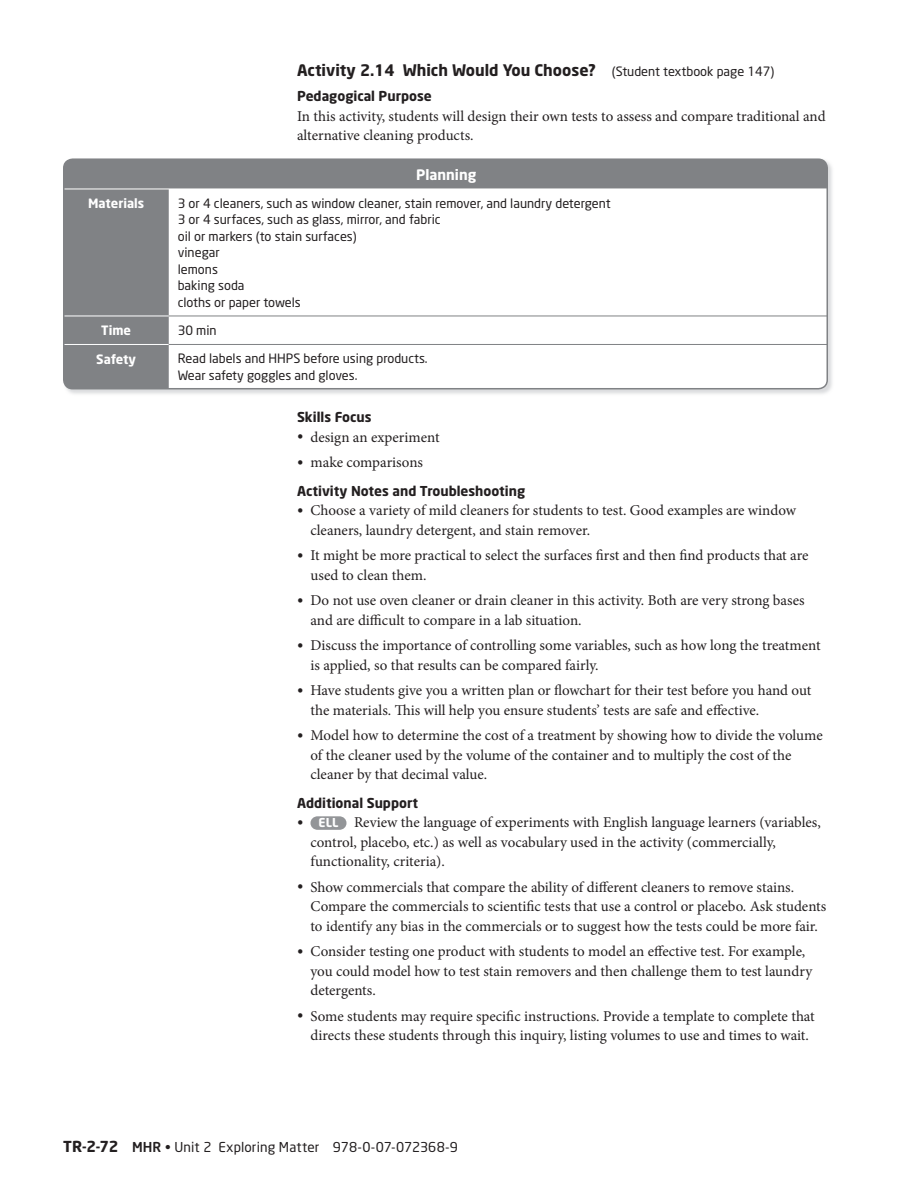
<style>
.page{position:relative;width:918px;height:1188px;background:#fff}
.page>*{position:absolute;margin:0;border:0;box-sizing:border-box;transform-origin:0 0}
.t1{font:700 15.75px "Neo Sans";color:#231f20}
.t2{font:15px/19.5px "Minion Pro";color:#231f20}
.t3{font:700 14.25px "Neo Sans";color:#fff}
.t4{font:700 13.5px "Neo Sans";color:#231f20}
.t5{font:13.5px "Neo Sans";letter-spacing:.005em;color:#231f20}
.t6{font:12.75px/16.5px "Neo Sans";color:#231f20}
.t7{font:700 12.75px "Neo Sans";color:#fff}
.s1{font-weight:400;font-size:12.75px}
.s2{font-size:16.5px}
.s3{font-family:"Neo Sans";font-weight:700;font-size:12.15px;color:#fff}
.s4{font-weight:700;font-size:15px}
.s5{font-weight:500}
</style>
<div class="page">
<img style="left:63px;top:162px;width:769px;height:232px">
<svg style="left:64px;top:161px;width:763px;height:228px"></svg>
<svg style="left:66px;top:188px;width:759px;height:157px"></svg>
<hr style="left:169px;top:316px;width:658px;height:1px;background:#808285">
<hr style="left:169px;top:344px;width:658px;height:1px;background:#808285">
<div style="left:63px;top:158px;width:765px;height:231px;border:2px solid #808285;border-radius:9px"></div>
<div style="left:310px;top:816px;width:36px;height:14px;background:#939598;border-radius:7px"></div>
<p class="t1" style="left:297px;top:64px;width:479px">Activity 2.14 Which Would You Choose? <span class="s1">(Student textbook page 147)</span></p>
<p class="t4" style="left:297px;top:91px;width:136px">Pedagogical Purpose</p>
<p class="t2" style="left:297px;top:108px;width:530px">In this activity, students will design their own tests to assess and compare traditional and alternative cleaning products.</p>
<p class="t3" style="left:416px;top:169px;width:62px">Planning</p>
<p class="t7" style="left:88px;top:199px;width:58px">Materials</p>
<p class="t6" style="left:178px;top:196px;width:434px">3 or 4 cleaners, such as window cleaner, stain remover, and laundry detergent<br>3 or 4 surfaces, such as glass, mirror, and fabric<br>oil or markers (to stain surfaces)<br>vinegar<br>lemons<br>baking soda<br>cloths or paper towels</p>
<p class="t7" style="left:101px;top:326px;width:31px">Time</p>
<p class="t6" style="left:178px;top:323px;width:41px">30 min</p>
<p class="t7" style="left:96px;top:354px;width:41px">Safety</p>
<p class="t6" style="left:178px;top:352px;width:251px">Read labels and HHPS before using products.<br>Wear safety goggles and gloves.</p>
<p class="t4" style="left:297px;top:412px;width:76px">Skills Focus</p>
<p class="t2" style="left:297px;top:429px;width:144px"><span class="s2">•</span> design an experiment</p>
<p class="t2" style="left:297px;top:454px;width:128px"><span class="s2">•</span> make comparisons</p>
<p class="t4" style="left:297px;top:485px;width:230px">Activity Notes and Troubleshooting</p>
<p class="t2" style="left:310px;top:502px;width:487px;text-indent:-14px"><span class="s2">•</span> Choose a variety of mild cleaners for students to test. Good examples are window cleaners, laundry detergent, and stain remover.</p>
<p class="t2" style="left:310px;top:547px;width:500px;text-indent:-14px"><span class="s2">•</span> It might be more practical to select the surfaces first and then find products that are used to clean them.</p>
<p class="t2" style="left:310px;top:592px;width:496px;text-indent:-14px"><span class="s2">•</span> Do not use oven cleaner or drain cleaner in this activity. Both are very strong bases and are difficult to compare in a lab situation.</p>
<p class="t2" style="left:310px;top:637px;width:512px;text-indent:-14px"><span class="s2">•</span> Discuss the importance of controlling some variables, such as how long the treatment is applied, so that results can be compared fairly.</p>
<p class="t2" style="left:310px;top:682px;width:502px;text-indent:-14px"><span class="s2">•</span> Have students give you a written plan or flowchart for their test before you hand out the materials. This will help you ensure students’ tests are safe and effective.</p>
<p class="t2" style="left:310px;top:727px;width:514px;text-indent:-14px"><span class="s2">•</span> Model how to determine the cost of a treatment by showing how to divide the volume of the cleaner used by the volume of the container and to multiply the cost of the cleaner by that decimal value.</p>
<p class="t4" style="left:297px;top:797px;width:123px">Additional Support</p>
<p class="t2" style="left:310px;top:814px;width:512px;text-indent:-14px"><span class="s2">•</span> <span class="s3">ELL</span> Review the language of experiments with English language learners (variables, control, placebo, etc.) as well as vocabulary used in the activity (commercially, functionality, criteria).</p>
<p class="t2" style="left:310px;top:879px;width:517px;text-indent:-14px"><span class="s2">•</span> Show commercials that compare the ability of different cleaners to remove stains.<br>Compare the commercials to scientific tests that use a control or placebo. Ask students to identify any bias in the commercials or to suggest how the tests could be more fair.</p>
<p class="t2" style="left:310px;top:943px;width:503px;text-indent:-14px"><span class="s2">•</span> Consider testing one product with students to model an effective test. For example, you could model how to test stain removers and then challenge them to test laundry detergents.</p>
<p class="t2" style="left:297px;top:1008px;width:519px;text-align:center"><span class="s2">•</span> Some students may require specific instructions. Provide a template to complete that directs these students through this inquiry, listing volumes to use and times to wait.</p>
<p class="t5" style="left:63px;top:1142px;width:396px"><span class="s4">TR-2-72</span> <span class="s5">MHR</span> • Unit 2 Exploring Matter 978-0-07-072368-9</p>
</div>
